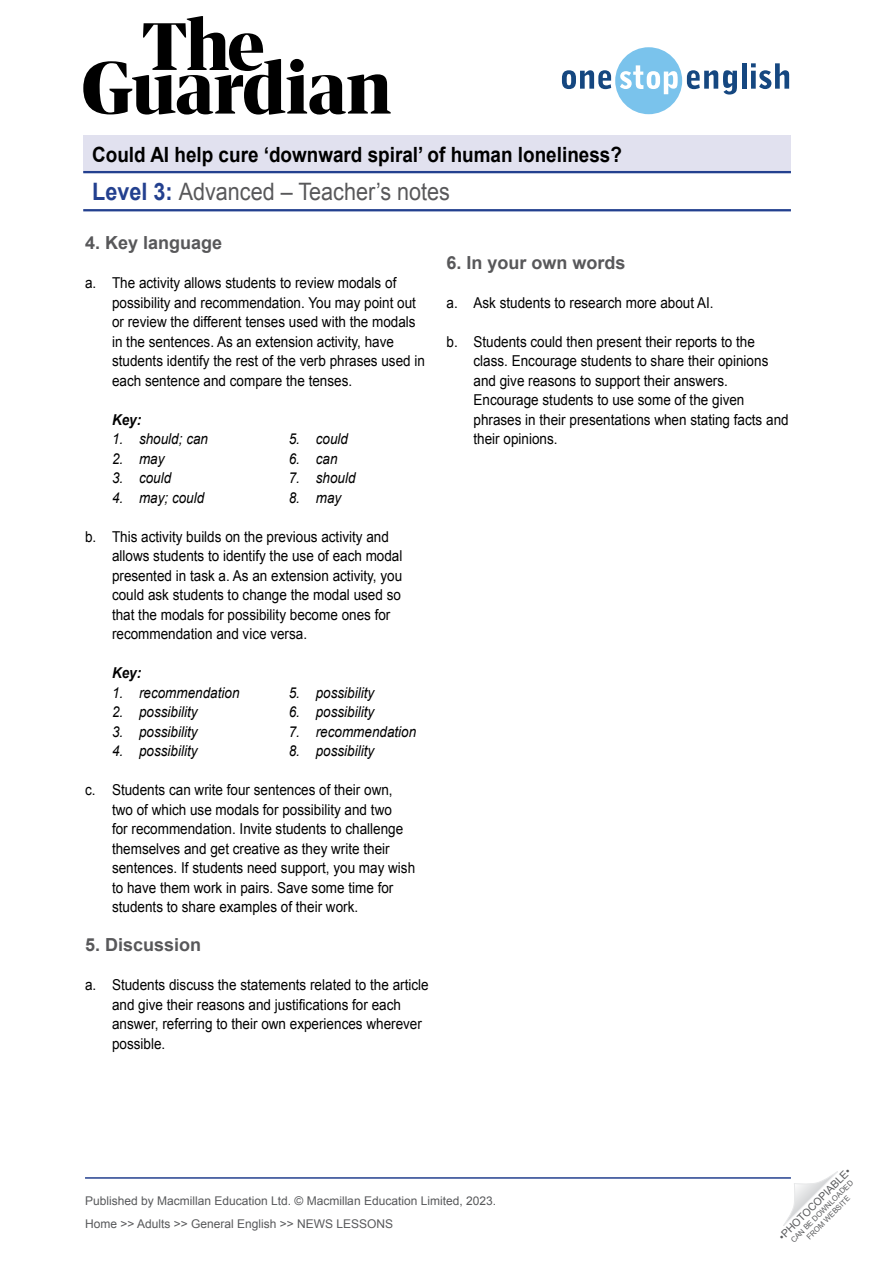
<style>
.page{position:relative;width:893px;height:1263px;background:#fff}
.page>*{position:absolute;margin:0;border:0;box-sizing:border-box;transform-origin:0 0}
.t1{font:24px "Arial";color:#58585a;scale:.9 1}
.Article_Subtitle{font:700 21px "Arial";color:#000;scale:.9 1}
.TN__Title{font:700 18px "Arial";color:#58585a}
.t2{font:15px/19.5px "Arial";color:#000;scale:.9 1}
.t3{font:italic 15px "Arial";color:#000;scale:.9 1}
.TN__Key_title{font:italic 700 15px "Arial";color:#000;scale:.9 1}
.t4{font:12px/23px "Arial";color:#58595b}
.t5{font:10.5px "Arial";color:#58595b}
.t6{font:7.5px/9px "Arial";color:#58595b;text-align:center}
.s1{font-weight:700;color:#23408f}
</style>
<div class="page">
<hr style="left:85px;top:1177px;width:706px;height:2px;background:#23408f">
<svg style="left:783px;top:1171px;width:55px;height:55px"></svg>
<hr style="left:83px;top:209px;width:708px;height:2px;background:#23408f">
<svg style="left:83px;top:16px;width:308px;height:99px"></svg>
<svg style="left:562px;top:47px;width:175px;height:67px"></svg>
<hr style="left:742px;top:63px;width:4px;height:26px;background:#154780">
<svg style="left:751px;top:63px;width:38px;height:26px"></svg>
<div style="left:83px;top:136px;width:708px;height:37px;background:#e1e1ef"></div>
<hr style="left:83px;top:171px;width:708px;height:2px;background:#23408f">
<p class="Article_Subtitle" style="left:92px;top:141px;width:590px">Could AI help cure ‘downward spiral’ of human loneliness?</p>
<h1 class="t1" style="left:92px;top:176px;width:399px"><span class="s1">Level 3:</span> Advanced – Teacher’s notes</h1>
<p class="TN__Title" style="left:85px;top:231px;width:139px">4. Key language</p>
<p class="t2" style="left:112px;top:273px;width:349px;text-indent:-27px">a. The activity allows students to review modals of possibility and recommendation. You may point out or review the different tenses used with the modals in the sentences. As an extension activity, have students identify the rest of the verb phrases used in each sentence and compare the tenses.</p>
<p class="TN__Key_title" style="left:112px;top:410px;width:34px">Key:</p>
<p class="t3" style="left:112px;top:429px;width:108px">1. should; can</p>
<p class="t3" style="left:112px;top:449px;width:60px">2. may</p>
<p class="t3" style="left:112px;top:468px;width:67px">3. could</p>
<p class="t3" style="left:112px;top:488px;width:104px">4. may; could</p>
<p class="t3" style="left:289px;top:429px;width:67px">5. could</p>
<p class="t3" style="left:289px;top:449px;width:56px">6. can</p>
<p class="t3" style="left:289px;top:468px;width:76px">7. should</p>
<p class="t3" style="left:289px;top:488px;width:60px">8. may</p>
<p class="t2" style="left:112px;top:527px;width:324px;text-indent:-27px">b. This activity builds on the previous activity and allows students to identify the use of each modal presented in task a. As an extension activity, you could ask students to change the modal used so that the modals for possibility become ones for recommendation and vice versa.</p>
<p class="TN__Key_title" style="left:112px;top:663px;width:34px">Key:</p>
<p class="t3" style="left:112px;top:683px;width:143px">1. recommendation</p>
<p class="t3" style="left:112px;top:702px;width:97px">2. possibility</p>
<p class="t3" style="left:112px;top:722px;width:97px">3. possibility</p>
<p class="t3" style="left:112px;top:741px;width:97px">4. possibility</p>
<p class="t3" style="left:289px;top:683px;width:97px">5. possibility</p>
<p class="t3" style="left:289px;top:702px;width:97px">6. possibility</p>
<p class="t3" style="left:289px;top:722px;width:143px">7. recommendation</p>
<p class="t3" style="left:289px;top:741px;width:97px">8. possibility</p>
<p class="t2" style="left:112px;top:780px;width:338px;text-indent:-27px">c. Students can write four sentences of their own, two of which use modals for possibility and two<br>for recommendation. Invite students to challenge themselves and get creative as they write their sentences. If students need support, you may wish to have them work in pairs. Save some time for students to share examples of their work.</p>
<p class="TN__Title" style="left:85px;top:933px;width:118px">5. Discussion</p>
<p class="t2" style="left:112px;top:975px;width:353px;text-indent:-27px">a. Students discuss the statements related to the article and give their reasons and justifications for each answer, referring to their own experiences wherever possible.</p>
<p class="TN__Title" style="left:446px;top:250px;width:181px">6. In your own words</p>
<p class="t2" style="left:446px;top:293px;width:298px">a. Ask students to research more about AI.</p>
<p class="t2" style="left:473px;top:332px;width:352px;text-indent:-27px">b. Students could then present their reports to the class. Encourage students to share their opinions and give reasons to support their answers.<br>Encourage students to use some of the given phrases in their presentations when stating facts and their opinions.</p>
<p class="t4" style="left:85px;top:1189px;width:413px">Published by Macmillan Education Ltd. © Macmillan Education Limited, 2023.<br>Home &gt;&gt; Adults &gt;&gt; General English &gt;&gt; NEWS LESSONS</p>
<p class="t5" style="left:776px;top:1233px;width:99px;rotate:-45deg">•PHOTOCOPIABLE•</p>
<p class="t6" style="left:789px;top:1238px;width:86px;rotate:-45deg">CAN BE DOWNLOADED<br>FROM WEBSITE</p>
</div>
